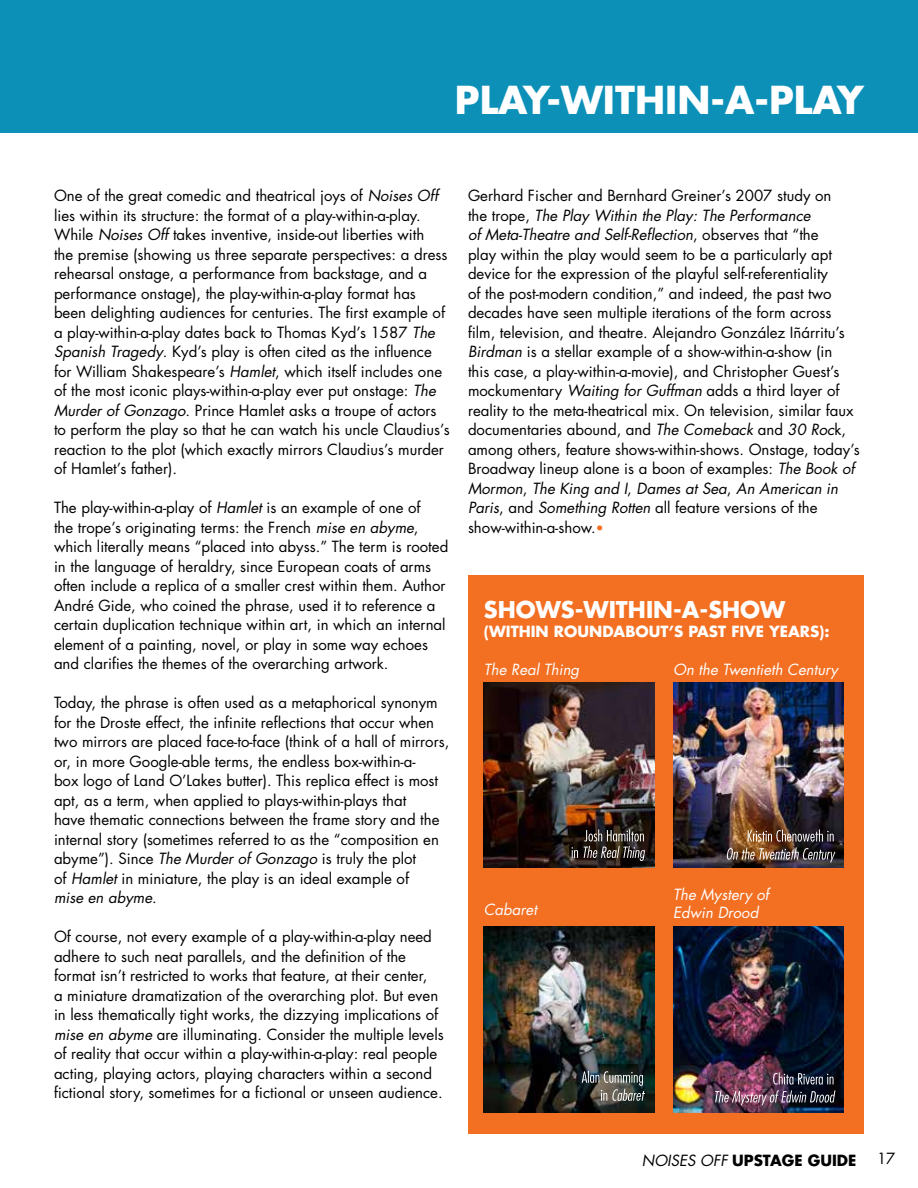
<style>
.page{position:relative;width:918px;height:1188px;background:#fff}
.page>*{position:absolute;margin:0;border:0;box-sizing:border-box;transform-origin:0 0}
.t1{font:700 37.5px "Futura Std";color:#fff}
.t2{font:700 22.5px "Futura Std";color:#fff}
.t3{font:15px/19.5px "Futura Std";color:#000}
.t4{font:italic 15px/18px "Futura Std";color:#fff}
.t5{font:700 15px "Futura Std";color:#fff}
.t6{font:700 15px "Futura Std";color:#000}
.s1{font-style:italic}
.s2{font-size:13.5px;color:#f36f22}
.s3{font-weight:400;font-style:italic}
</style>
<div class="page">
<div style="left:0;top:0;width:918px;height:133px;background:#0d90b8"></div>
<div style="left:468px;top:576px;width:396px;height:558px;background:#f36f22"></div>
<img style="left:484px;top:682px;width:170px;height:186px">
<img style="left:484px;top:927px;width:170px;height:185px">
<img style="left:673px;top:682px;width:171px;height:186px">
<img style="left:673px;top:927px;width:171px;height:185px">
<svg style="left:572px;top:829px;width:73px;height:32px;background:#47403b"></svg>
<img style="left:715px;top:1072px;width:120px;height:33px">
<svg style="left:582px;top:1071px;width:63px;height:30px;background:#5e615e"></svg>
<img style="left:726px;top:848px;width:109px;height:14px">
<svg style="left:748px;top:830px;width:86px;height:12px"></svg>
<h1 class="t1" style="left:455px;top:75px;width:411px">PLAY-WITHIN-A-PLAY</h1>
<p class="t3" style="left:54px;top:186px;width:397px">One of the great comedic and theatrical joys of <span class="s1">Noises Off </span>lies within its structure: the format of a play-within-a-play.<br>While <span class="s1">Noises Off</span> takes inventive, inside-out liberties with<br>the premise (showing us three separate perspectives: a dress rehearsal onstage, a performance from backstage, and a performance onstage), the play-within-a-play format has been delighting audiences for centuries. The first example of a play-within-a-play dates back to Thomas Kyd’s 1587 <span class="s1">The Spanish Tragedy</span>. Kyd’s play is often cited as the influence for William Shakespeare’s <span class="s1">Hamlet</span>, which itself includes one of the most iconic plays-within-a-play ever put onstage: <span class="s1">The Murder of Gonzago</span>. Prince Hamlet asks a troupe of actors to perform the play so that he can watch his uncle Claudius’s reaction to the plot (which exactly mirrors Claudius’s murder of Hamlet’s father).</p>
<p class="t3" style="left:54px;top:498px;width:396px">The play-within-a-play of <span class="s1">Hamlet</span> is an example of one of<br>the trope’s originating terms: the French <span class="s1">mise en abyme</span>, which literally means “placed into abyss.” The term is rooted in the language of heraldry, since European coats of arms often include a replica of a smaller crest within them. Author André Gide, who coined the phrase, used it to reference a certain duplication technique within art, in which an internal element of a painting, novel, or play in some way echoes and clarifies the themes of the overarching artwork.</p>
<p class="t3" style="left:54px;top:693px;width:397px">Today, the phrase is often used as a metaphorical synonym for the Droste effect, the infinite reflections that occur when two mirrors are placed face-to-face (think of a hall of mirrors, or, in more Google-able terms, the endless box-within-a-<br>box logo of Land O’Lakes butter). This replica effect is most apt, as a term, when applied to plays-within-plays that<br>have thematic connections between the frame story and the internal story (sometimes referred to as the “composition en abyme”). Since <span class="s1">The Murder of Gonzago</span> is truly the plot<br>of <span class="s1">Hamlet</span> in miniature, the play is an ideal example of<br><span class="s1">mise en abyme</span>.</p>
<p class="t3" style="left:54px;top:927px;width:391px">Of course, not every example of a play-within-a-play need adhere to such neat parallels, and the definition of the format isn’t restricted to works that feature, at their center,<br>a miniature dramatization of the overarching plot. But even in less thematically tight works, the dizzying implications of <span class="s1">mise en abyme</span> are illuminating. Consider the multiple levels of reality that occur within a play-within-a-play: real people acting, playing actors, playing characters within a second fictional story, sometimes for a fictional or unseen audience.</p>
<p class="t3" style="left:468px;top:186px;width:393px">Gerhard Fischer and Bernhard Greiner’s 2007 study on<br>the trope, <span class="s1">The Play Within the Play: The Performance<br>of Meta-Theatre and Self-Reflection</span>, observes that “the<br>play within the play would seem to be a particularly apt device for the expression of the playful self-referentiality<br>of the post-modern condition,” and indeed, the past two decades have seen multiple iterations of the form across film, television, and theatre. Alejandro González Iñárritu’s <span class="s1">Birdman</span> is a stellar example of a show-within-a-show (in<br>this case, a play-within-a-movie), and Christopher Guest’s mockumentary <span class="s1">Waiting for Guffman</span> adds a third layer of reality to the meta-theatrical mix. On television, similar faux documentaries abound, and <span class="s1">The Comeback</span> and <span class="s1">30 Roc</span>k, among others, feature shows-within-shows. Onstage, today’s Broadway lineup alone is a boon of examples: <span class="s1">The Book of Mormon</span>, <span class="s1">The King and I</span>, <span class="s1">Dames at Sea</span>, <span class="s1">An American in Paris</span>, and <span class="s1">Something Rotten</span> all feature versions of the show-within-a-show.<span class="s2">•</span></p>
<h2 class="t2" style="left:484px;top:595px;width:303px">SHOWS-WITHIN-A-SHOW</h2>
<p class="t5" style="left:484px;top:622px;width:347px">(WITHIN ROUNDABOUT’S PAST FIVE YEARS):</p>
<p class="t4" style="left:484px;top:661px;width:97px">The Real Thing</p>
<p class="t4" style="left:673px;top:661px;width:166px">On the Twentieth Century</p>
<p class="t4" style="left:484px;top:901px;width:55px">Cabaret</p>
<p class="t4" style="left:673px;top:886px;width:97px">The Mystery of<br>Edwin Drood</p>
<p class="t6" style="left:642px;top:1150px;width:216px"><span class="s3">NOISES OFF</span> UPSTAGE GUIDE</p>
<p class="t3" style="left:877px;top:1149px;width:20px">17</p>
</div>
